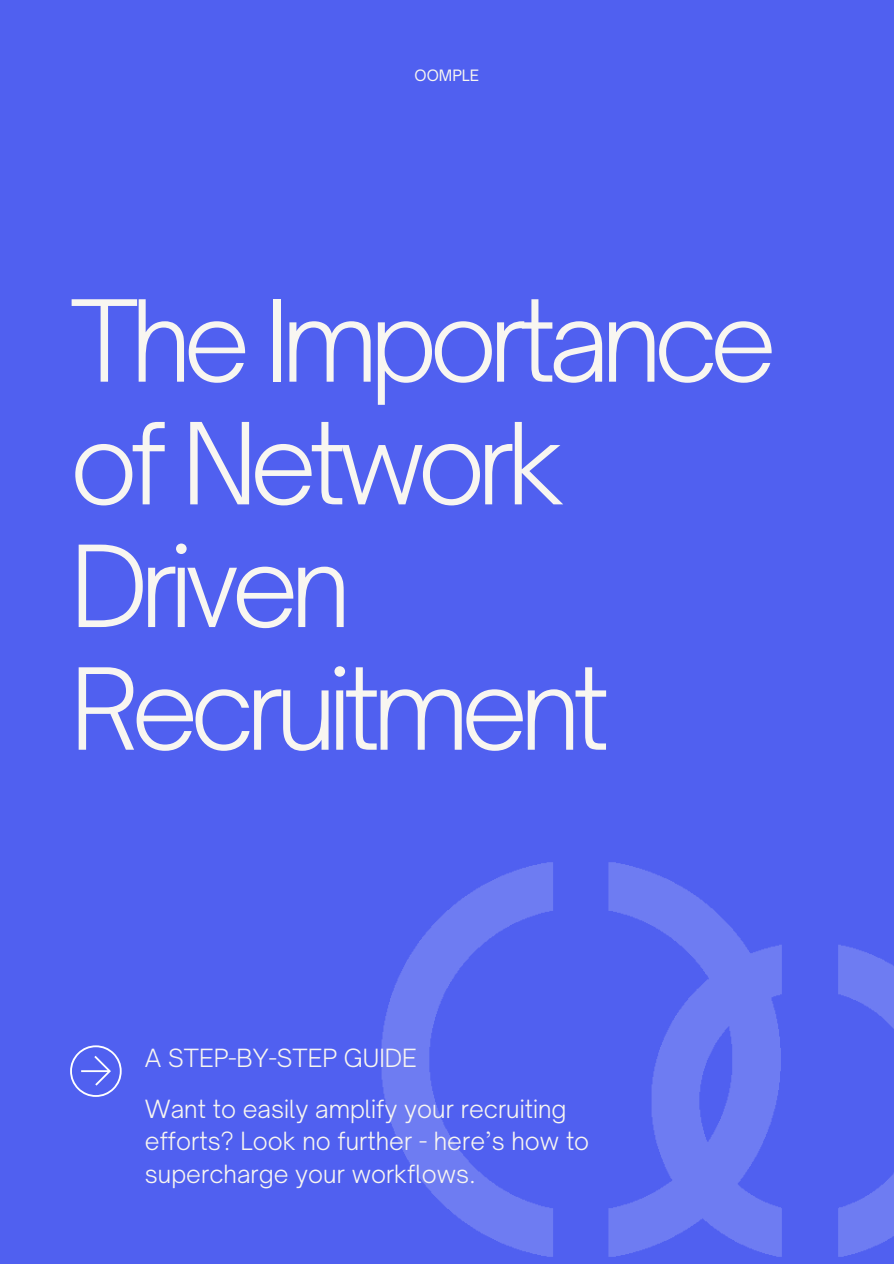
<style>
.page{position:relative;width:894px;height:1264px;background:#fff}
.page>*{position:absolute;margin:0;border:0;box-sizing:border-box;transform-origin:0 0}
.t1{font:300 108px/122.7px "Open Sauce One";letter-spacing:-.07em;color:#f8f6f1}
.t2{font:300 24px/32.7px "Open Sauce One";color:#f8f6f1}
.t3{font:15px "Open Sauce One";color:#f8f6f1}
</style>
<div class="page">
<div style="left:0;top:0;width:893px;height:1263px;background:#5060f0"></div>
<svg style="left:70px;top:1045px;width:52px;height:51px"></svg>
<img style="left:381px;top:862px;width:512px;height:395px">
<p class="t3" style="left:414px;top:66px;width:66px">OOMPLE</p>
<p class="t1" style="left:70px;top:279px;width:707px">The Importance of Network<br>Driven<br>Recruitment</p>
<h1 class="t2" style="left:145px;top:1041px;width:273px">A STEP-BY-STEP GUIDE</h1>
<p class="t2" style="left:145px;top:1092px;width:446px">Want to easily amplify your recruiting efforts? Look no further - here’s how to supercharge your workflows.</p>
</div>
